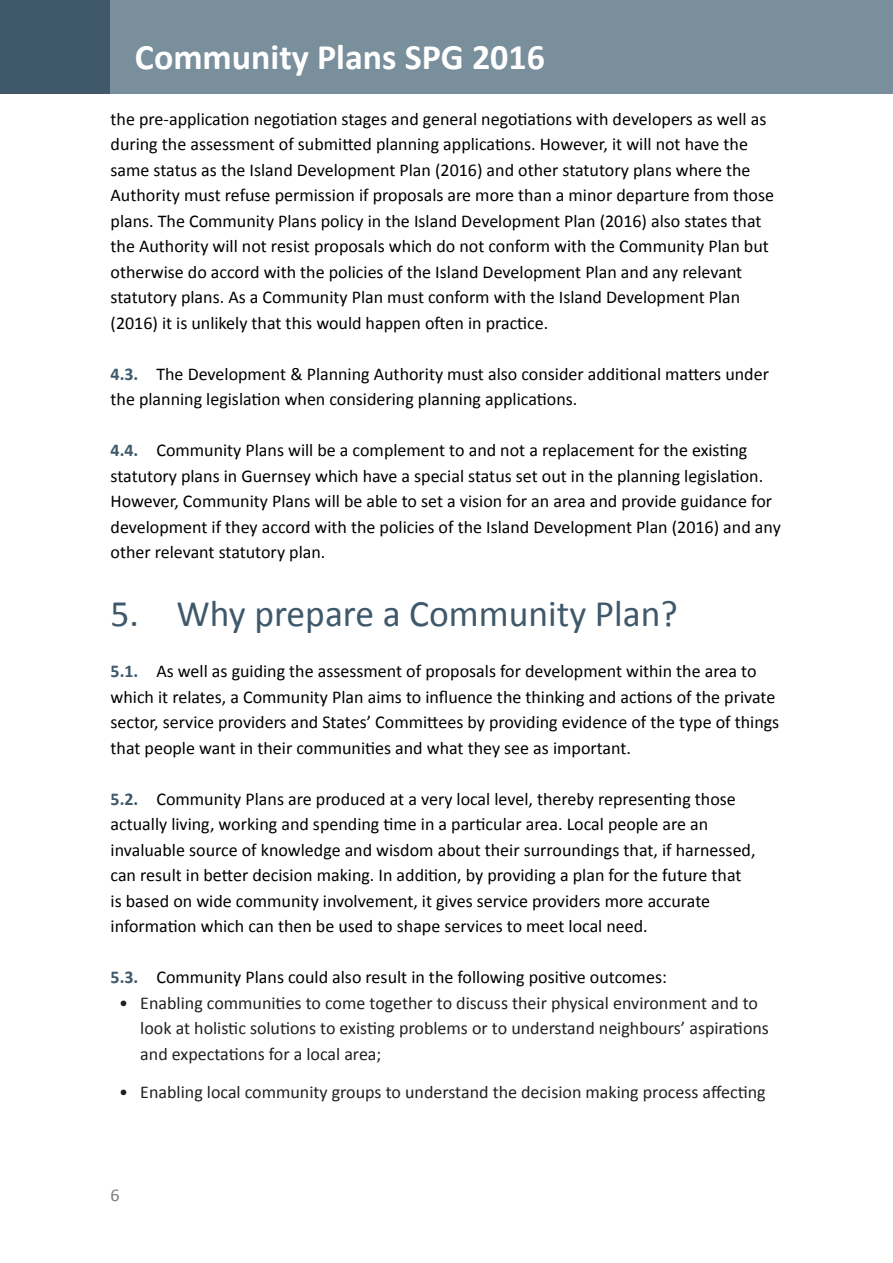
<style>
.page{position:relative;width:893px;height:1263px;background:#fff}
.page>*{position:absolute;margin:0;border:0;box-sizing:border-box;transform-origin:0 0}
.t1{font:37.5px "Calibri";color:#3f596b}
.section_title{font:700 36px "Calibri";color:#fff}
.t2{font:18px/25.5px "Calibri";color:#000}
.t3{font:18px/25.5px "Calibri";color:#231f20}
.t4{font:18px "Calibri";color:#7a7c81}
.s1{font-weight:700;color:#3f596b}
</style>
<div class="page">
<div style="left:0;top:0;width:111px;height:94px;background:#3f596b"></div>
<div style="left:111px;top:0;width:782px;height:94px;background:#798f9c"></div>
<p class="section_title" style="left:135px;top:34px;width:412px">Community Plans SPG 2016</p>
<p class="t2" style="left:111px;top:106px;width:665px">the pre-application negotiation stages and general negotiations with developers as well as during the assessment of submitted planning applications. However, it will not have the same status as the Island Development Plan (2016) and other statutory plans where the Authority must refuse permission if proposals are more than a minor departure from those plans. The Community Plans policy in the Island Development Plan (2016) also states that the Authority will not resist proposals which do not conform with the Community Plan but otherwise do accord with the policies of the Island Development Plan and any relevant statutory plans. As a Community Plan must conform with the Island Development Plan (2016) it is unlikely that this would happen often in practice.</p>
<p class="t2" style="left:111px;top:361px;width:660px"><span class="s1">4.3.</span> The Development &amp; Planning Authority must also consider additional matters under the planning legislation when considering planning applications.</p>
<p class="t2" style="left:111px;top:438px;width:672px"><span class="s1">4.4.</span> Community Plans will be a complement to and not a replacement for the existing statutory plans in Guernsey which have a special status set out in the planning legislation.<br>However, Community Plans will be able to set a vision for an area and provide guidance for development if they accord with the policies of the Island Development Plan (2016) and any other relevant statutory plan.</p>
<p class="t1" style="left:111px;top:590px;width:569px">5. Why prepare a Community Plan?</p>
<p class="t2" style="left:111px;top:658px;width:670px"><span class="s1">5.1.</span> As well as guiding the assessment of proposals for development within the area to which it relates, a Community Plan aims to influence the thinking and actions of the private sector, service providers and States’ Committees by providing evidence of the type of things that people want in their communities and what they see as important.</p>
<p class="t2" style="left:111px;top:786px;width:646px"><span class="s1">5.2.</span> Community Plans are produced at a very local level, thereby representing those actually living, working and spending time in a particular area. Local people are an invaluable source of knowledge and wisdom about their surroundings that, if harnessed, can result in better decision making. In addition, by providing a plan for the future that is based on wide community involvement, it gives service providers more accurate information which can then be used to shape services to meet local need.</p>
<p class="t2" style="left:111px;top:964px;width:558px"><span class="s1">5.3.</span> Community Plans could also result in the following positive outcomes:</p>
<p class="t3" style="left:140px;top:990px;width:630px;text-indent:-21px">• Enabling communities to come together to discuss their physical environment and to look at holistic solutions to existing problems or to understand neighbours’ aspirations and expectations for a local area;</p>
<p class="t3" style="left:119px;top:1079px;width:648px">• Enabling local community groups to understand the decision making process affecting</p>
<p class="t4" style="left:111px;top:1184px;width:11px">6</p>
</div>
